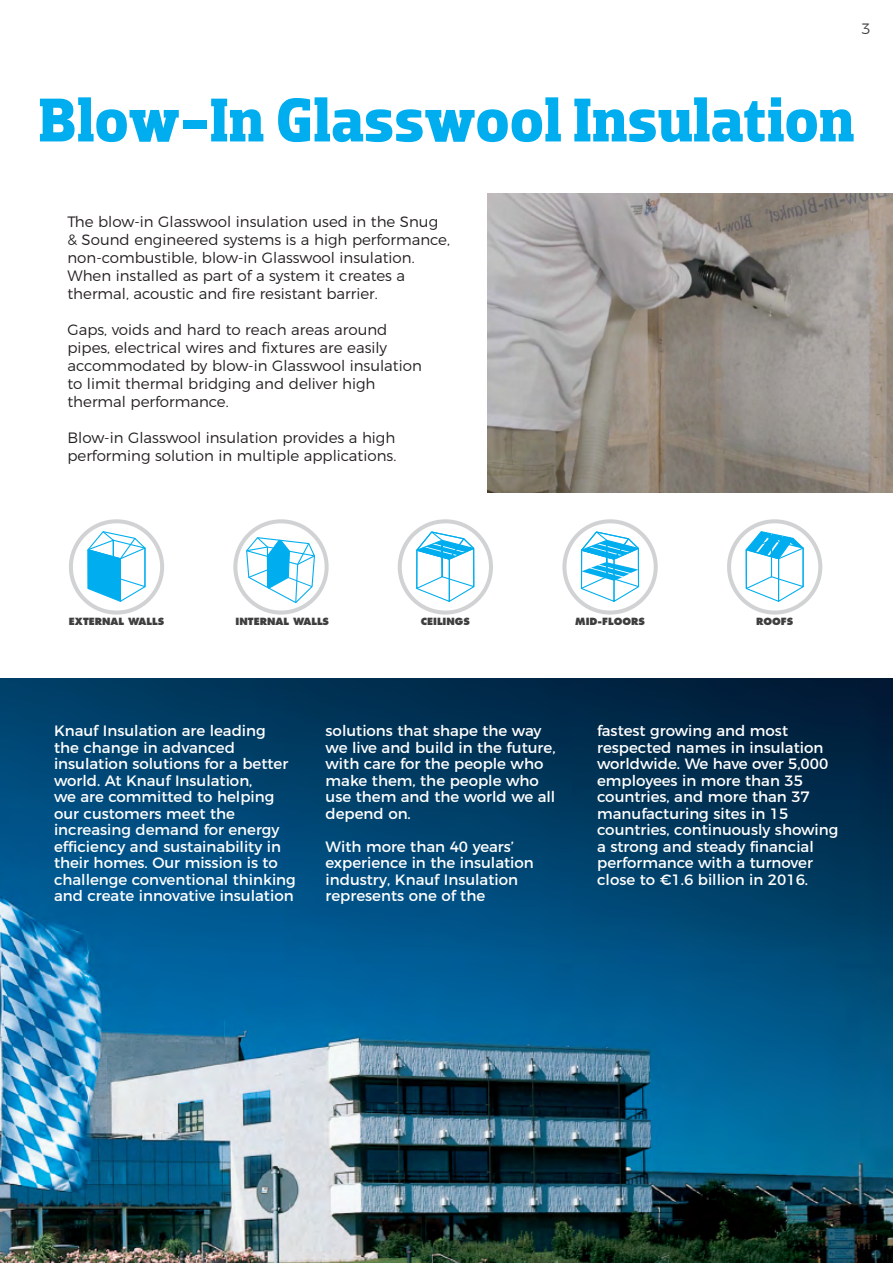
<style>
.page{position:relative;width:893px;height:1263px;background:#fff}
.page>*{position:absolute;margin:0;border:0;box-sizing:border-box;transform-origin:0 0}
.t1{font:700 63px "Dobra Slab";color:#00aeef}
.t2{font:15px/16.5px "Montserrat";color:#fff}
.t3{font:300 15px/18px "Montserrat";color:#231f20}
.t4{font:300 15px "Montserrat Alternates";color:#3e3e3f}
.t5{font:800 9.6px "Futura Std";color:#3e3e3f}
</style>
<div class="page">
<img style="left:0;top:678px;width:893px;height:585px">
<svg style="left:400px;top:521px;width:91px;height:92px"></svg>
<div style="left:398px;top:519px;width:95px;height:96px;border:4px solid #d1d2d4;border-radius:50%"></div>
<svg style="left:415px;top:530px;width:60px;height:73px"></svg>
<svg style="left:69px;top:519px;width:95px;height:96px"></svg>
<svg style="left:87px;top:530px;width:59px;height:73px"></svg>
<svg style="left:564px;top:521px;width:92px;height:92px"></svg>
<div style="left:562px;top:519px;width:96px;height:96px;border:4px solid #d1d2d4;border-radius:50%"></div>
<svg style="left:580px;top:530px;width:60px;height:73px"></svg>
<svg style="left:235px;top:521px;width:92px;height:92px"></svg>
<div style="left:233px;top:519px;width:96px;height:96px;border:4px solid #d1d2d4;border-radius:50%"></div>
<svg style="left:729px;top:521px;width:91px;height:92px"></svg>
<div style="left:727px;top:519px;width:95px;height:96px;border:4px solid #d1d2d4;border-radius:50%"></div>
<svg style="left:745px;top:530px;width:60px;height:73px"></svg>
<svg style="left:245px;top:536px;width:71px;height:68px"></svg>
<img style="left:488px;top:193px;width:405px;height:299px">
<p class="t4" style="left:861px;top:17px;width:11px">3</p>
<h1 class="t1" style="left:39px;top:83px;width:817px">Blow-In Glasswool Insulation</h1>
<p class="t3" style="left:67px;top:212px;width:384px">The blow-in Glasswool insulation used in the Snug &amp; Sound engineered systems is a high performance, non-combustible, blow-in Glasswool insulation.<br>When installed as part of a system it creates a thermal, acoustic and fire resistant barrier.</p>
<p class="t3" style="left:67px;top:320px;width:356px">Gaps, voids and hard to reach areas around pipes, electrical wires and fixtures are easily accommodated by blow-in Glasswool insulation to limit thermal bridging and deliver high thermal performance.</p>
<p class="t3" style="left:67px;top:428px;width:330px">Blow-in Glasswool insulation provides a high performing solution in multiple applications.</p>
<p class="t5" style="left:69px;top:616px;width:97px">EXTERNAL WALLS</p>
<p class="t5" style="left:236px;top:616px;width:95px">INTERNAL WALLS</p>
<p class="t5" style="left:421px;top:616px;width:51px">CEILINGS</p>
<p class="t5" style="left:575px;top:616px;width:71px">MID-FLOORS</p>
<p class="t5" style="left:756px;top:616px;width:38px">ROOFS</p>
<p class="t2" style="left:54px;top:721px;width:243px">Knauf Insulation are leading<br>the change in advanced insulation solutions for a better world. At Knauf Insulation,<br>we are committed to helping our customers meet the increasing demand for energy efficiency and sustainability in their homes. Our mission is to challenge conventional thinking and create innovative insulation</p>
<p class="t2" style="left:326px;top:721px;width:231px">solutions that shape the way we live and build in the future, with care for the people who make them, the people who use them and the world we all depend on.</p>
<p class="t2" style="left:326px;top:837px;width:210px">With more than 40 years’ experience in the insulation industry, Knauf Insulation represents one of the</p>
<p class="t2" style="left:597px;top:721px;width:243px">fastest growing and most respected names in insulation worldwide. We have over 5,000 employees in more than 35 countries, and more than 37 manufacturing sites in 15 countries, continuously showing a strong and steady financial performance with a turnover close to €1.6 billion in 2016.</p>
</div>
